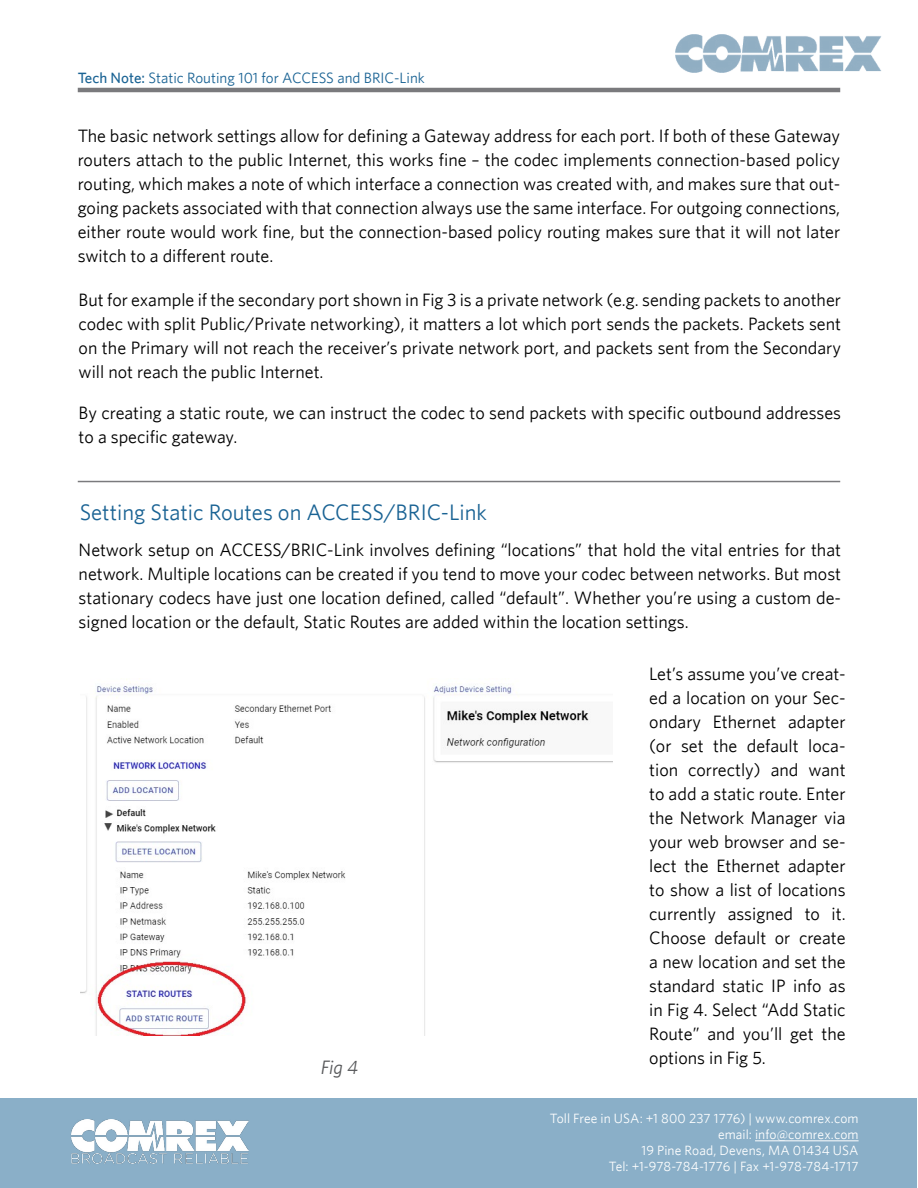
<style>
.page{position:relative;width:918px;height:1188px;background:#fff}
.page>*{position:absolute;margin:0;border:0;box-sizing:border-box;transform-origin:0 0}
.t1{font:22.5px "Whitney";color:#1a6394}
.t2{font:italic 19.5px "Whitney";color:#58595b}
.t3{font:18px/24px "Whitney";color:#000;text-align:justify}
.t4{font:15px "Whitney";color:#1a6394}
.t5{font:13.5px/16.2px "Whitney";letter-spacing:.005em;color:#fff;text-align:right}
.s1{font-weight:500}
</style>
<div class="page">
<img style="left:675px;top:35px;width:206px;height:38px">
<hr style="left:78px;top:88px;width:762px;height:4px;background:#7a7a7d">
<hr style="left:78px;top:481px;width:762px;height:1px;background:#4a4a4d">
<div style="left:1px;top:1099px;width:916px;height:89px;background:#8aafc8"></div>
<hr style="left:755px;top:1141px;width:104px;height:1px;background:#fff">
<img style="left:71px;top:1119px;width:177px;height:45px">
<img style="left:80px;top:678px;width:532px;height:357px">
<p class="t4" style="left:78px;top:69px;width:349px"><span class="s1">Tech Note:</span> Static Routing 101 for ACCESS and BRIC-Link</p>
<p class="t3" style="left:78px;top:123px;width:764px">The basic network settings allow for defining a Gateway address for each port. If both of these Gateway routers attach to the public Internet, this works fine – the codec implements connection-based policy routing, which makes a note of which interface a connection was created with, and makes sure that out&shy;going packets associated with that connection always use the same interface. For outgoing connections, either route would work fine, but the connection-based policy routing makes sure that it will not later switch to a different route.</p>
<p class="t3" style="left:79px;top:288px;width:764px">But for example if the secondary port shown in Fig 3 is a private network (e.g. sending packets to another codec with split Public/Private networking), it matters a lot which port sends the packets. Packets sent on the Primary will not reach the receiver’s private network port, and packets sent from the Secondary will not reach the public Internet.</p>
<p class="t3" style="left:79px;top:401px;width:764px">By creating a static route, we can instruct the codec to send packets with specific outbound addresses to a specific gateway.</p>
<p class="t1" style="left:80px;top:499px;width:409px">Setting Static Routes on ACCESS/BRIC-Link</p>
<p class="t3" style="left:79px;top:537px;width:764px">Network setup on ACCESS/BRIC-Link involves defining “locations” that hold the vital entries for that network. Multiple locations can be created if you tend to move your codec between networks. But most stationary codecs have just one location defined, called “default”. Whether you’re using a custom de&shy;signed location or the default, Static Routes are added within the location settings.</p>
<p class="t3" style="left:649px;top:662px;width:198px">Let’s assume you’ve creat&shy;ed a location on your Sec&shy;ondary Ethernet adapter (or set the default loca&shy;tion correctly) and want to add a static route. Enter the Network Manager via your web browser and se&shy;lect the Ethernet adapter to show a list of locations currently assigned to it.<br>Choose default or create a new location and set the standard static IP info as in Fig 4. Select “Add Static Route” and you’ll get the options in Fig 5.</p>
<p class="t2" style="left:321px;top:1056px;width:39px">Fig 4</p>
<p class="t5" style="left:550px;top:1110px;width:310px">Toll Free in USA: +1 800 237 1776) | www.comrex.com email: info@comrex.com<br>19 Pine Road, Devens, MA 01434 USA<br>Tel: +1-978-784-1776 | Fax +1-978-784-1717</p>
</div>
